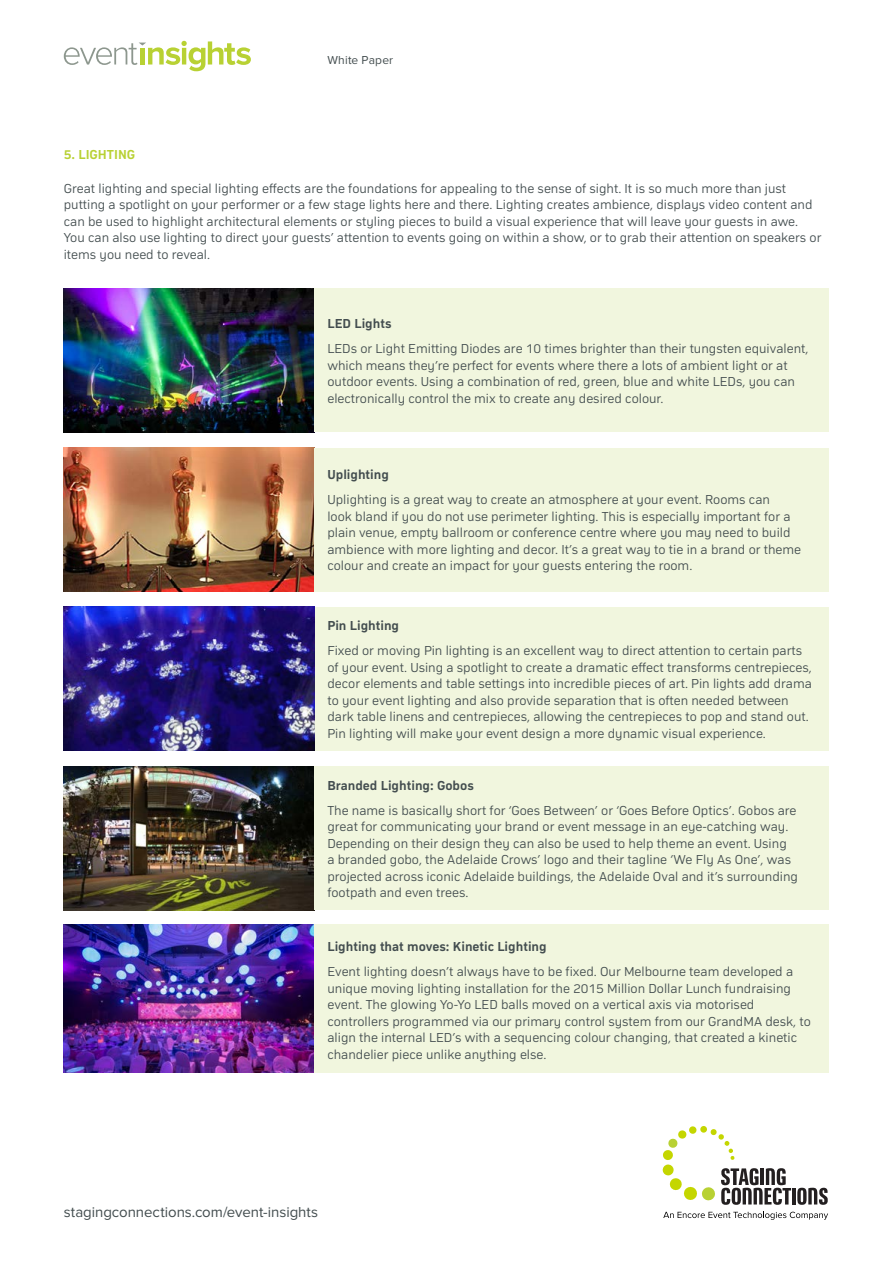
<style>
.page{position:relative;width:893px;height:1263px;background:#fff}
.page>*{position:absolute;margin:0;border:0;box-sizing:border-box;transform-origin:0 0}
.t1{font:15px "Proxima Nova";letter-spacing:-.005em;color:#434d4f}
.t2{font:300 13.5px/16.5px "Compasse";color:#434d4f}
.t3{font:700 13.5px "Compasse";color:#434d4f}
.t4{font:700 13.5px "Compasse";color:#b8d133}
.t5{font:12px "Proxima Nova";letter-spacing:.015em;color:#434d4f}
</style>
<div class="page">
<svg style="left:64px;top:41px;width:187px;height:30px"></svg>
<hr style="left:792px;top:1188px;width:4px;height:16px;background:#231f20">
<svg style="left:797px;top:1188px;width:31px;height:17px"></svg>
<div style="left:700px;top:1126px;width:7px;height:7px;background:#c4d600;border-radius:3px"></div>
<svg style="left:689px;top:1126px;width:8px;height:8px"></svg>
<svg style="left:663px;top:1129px;width:128px;height:76px"></svg>
<svg style="left:663px;top:1212px;width:165px;height:8px"></svg>
<img style="left:64px;top:766px;width:251px;height:144px">
<img style="left:64px;top:925px;width:251px;height:147px">
<div style="left:315px;top:766px;width:514px;height:144px;background:#f1f6de"></div>
<div style="left:315px;top:607px;width:514px;height:144px;background:#f1f6de"></div>
<img style="left:64px;top:607px;width:251px;height:143px">
<div style="left:315px;top:924px;width:514px;height:149px;background:#f1f6de"></div>
<img style="left:64px;top:288px;width:251px;height:144px">
<img style="left:64px;top:447px;width:251px;height:144px">
<div style="left:315px;top:448px;width:514px;height:144px;background:#f1f6de"></div>
<div style="left:315px;top:288px;width:514px;height:144px;background:#f1f6de"></div>
<p class="t5" style="left:327px;top:54px;width:67px">White Paper</p>
<p class="t4" style="left:64px;top:147px;width:73px">5. LIGHTING</p>
<p class="t2" style="left:64px;top:180px;width:759px">Great lighting and special lighting effects are the foundations for appealing to the sense of sight. It is so much more than just putting a spotlight on your performer or a few stage lights here and there. Lighting creates ambience, displays video content and can be used to highlight architectural elements or styling pieces to build a visual experience that will leave your guests in awe.<br>You can also use lighting to direct your guests’ attention to events going on within a show, or to grab their attention on speakers or items you need to reveal.</p>
<p class="t3" style="left:327px;top:316px;width:66px">LED Lights</p>
<p class="t2" style="left:327px;top:340px;width:483px">LEDs or Light Emitting Diodes are 10 times brighter than their tungsten equivalent, which means they’re perfect for events where there a lots of ambient light or at outdoor events. Using a combination of red, green, blue and white LEDs, you can electronically control the mix to create any desired colour.</p>
<p class="t3" style="left:327px;top:467px;width:63px">Uplighting</p>
<p class="t2" style="left:327px;top:491px;width:475px">Uplighting is a great way to create an atmosphere at your event. Rooms can<br>look bland if you do not use perimeter lighting. This is especially important for a plain venue, empty ballroom or conference centre where you may need to build ambience with more lighting and decor. It’s a great way to tie in a brand or theme colour and create an impact for your guests entering the room.</p>
<p class="t3" style="left:327px;top:618px;width:73px">Pin Lighting</p>
<p class="t2" style="left:327px;top:642px;width:486px">Fixed or moving Pin lighting is an excellent way to direct attention to certain parts of your event. Using a spotlight to create a dramatic effect transforms centrepieces, decor elements and table settings into incredible pieces of art. Pin lights add drama to your event lighting and also provide separation that is often needed between dark table linens and centrepieces, allowing the centrepieces to pop and stand out.<br>Pin lighting will make your event design a more dynamic visual experience.</p>
<p class="t3" style="left:327px;top:777px;width:148px">Branded Lighting: Gobos</p>
<p class="t2" style="left:327px;top:802px;width:472px">The name is basically short for ‘Goes Between’ or ‘Goes Before Optics’. Gobos are great for communicating your brand or event message in an eye-catching way.<br>Depending on their design they can also be used to help theme an event. Using<br>a branded gobo, the Adelaide Crows’ logo and their tagline ‘We Fly As One’, was projected across iconic Adelaide buildings, the Adelaide Oval and it’s surrounding footpath and even trees.</p>
<p class="t3" style="left:327px;top:939px;width:221px">Lighting that moves: Kinetic Lighting</p>
<p class="t2" style="left:327px;top:963px;width:485px">Event lighting doesn’t always have to be fixed. Our Melbourne team developed a unique moving lighting installation for the 2015 Million Dollar Lunch fundraising event. The glowing Yo-Yo LED balls moved on a vertical axis via motorised controllers programmed via our primary control system from our GrandMA desk, to align the internal LED’s with a sequencing colour changing, that created a kinetic chandelier piece unlike anything else.</p>
<p class="t1" style="left:64px;top:1205px;width:256px">stagingconnections.com/event-insights</p>
</div>
